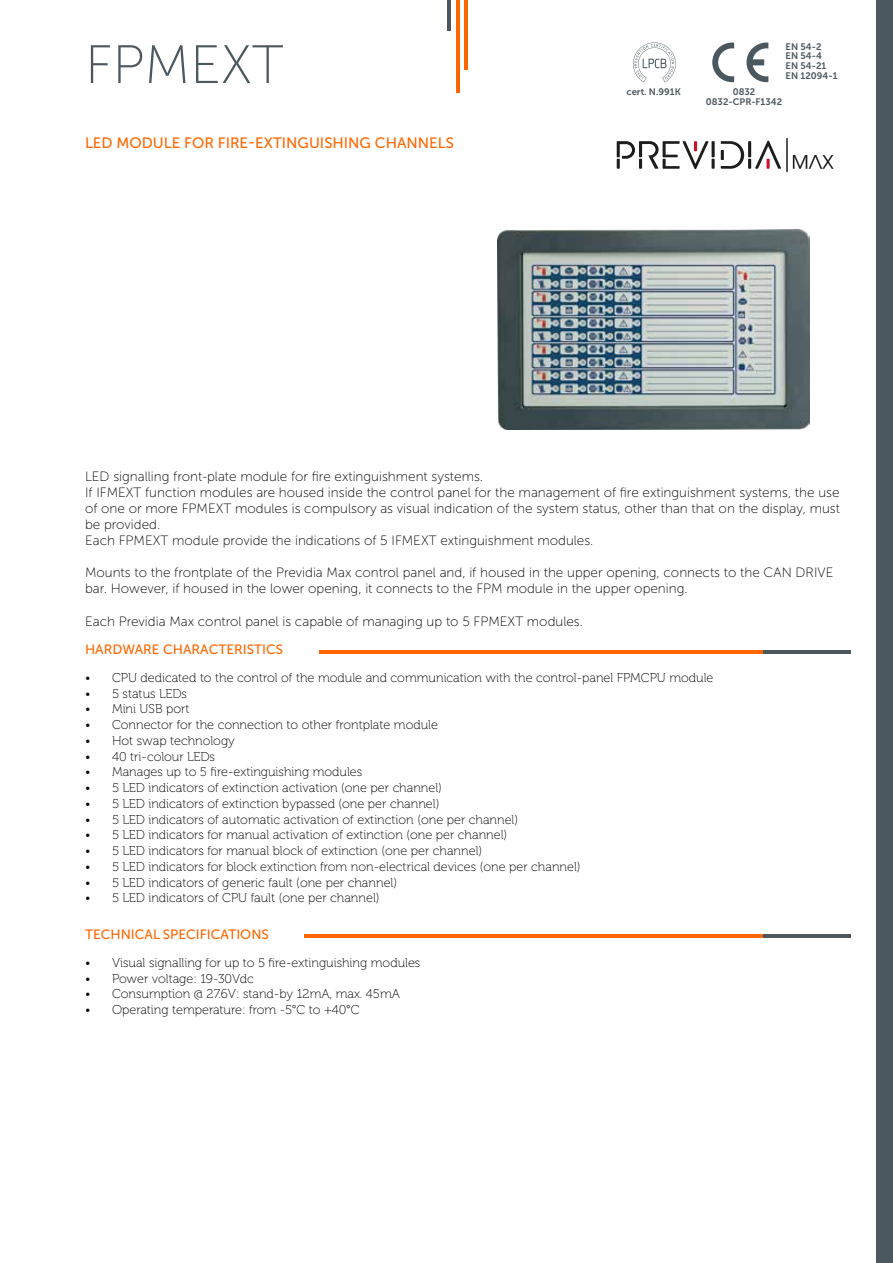
<style>
.page{position:relative;width:893px;height:1263px;background:#fff}
.page>*{position:absolute;margin:0;border:0;box-sizing:border-box;transform-origin:0 0}
.t1{font:54px "Museo Sans 100";color:#4b585f}
.t2{font:15px "Museo Sans 500";color:#f60}
.t3{font:13.5px/16px "Museo Sans 100";color:#000}
.t4{font:13.5px "Museo Sans 500";color:#f60}
.t5{font:12.75px "Museo 100";color:#000}
.t6{font:9.45px/9.8px "Museo Sans 700";color:#4b585f}
</style>
<div class="page">
<svg style="left:721px;top:141px;width:60px;height:28px"></svg>
<svg style="left:617px;top:141px;width:98px;height:28px"></svg>
<svg style="left:793px;top:155px;width:40px;height:14px"></svg>
<hr style="left:786px;top:138px;width:1px;height:34px;background:#1d1d1b">
<img style="left:498px;top:230px;width:312px;height:199px">
<svg style="left:712px;top:43px;width:22px;height:39px"></svg>
<svg style="left:746px;top:43px;width:22px;height:39px"></svg>
<svg style="left:633px;top:42px;width:43px;height:40px"></svg>
<div style="left:876px;top:0;width:17px;height:1263px;background:#4b585f"></div>
<hr style="left:465px;top:0;width:3px;height:69px;background:#f60">
<hr style="left:456px;top:0;width:3px;height:93px;background:#f60">
<hr style="left:448px;top:0;width:3px;height:31px;background:#4b585f">
<hr style="left:304px;top:935px;width:459px;height:3px;background:#f60">
<hr style="left:763px;top:935px;width:87px;height:3px;background:#4b585f">
<hr style="left:320px;top:650px;width:443px;height:3px;background:#f60">
<hr style="left:763px;top:650px;width:87px;height:3px;background:#4b585f">
<h1 class="t1" style="left:85px;top:36px;width:200px">FPMEXT</h1>
<p class="t2" style="left:85px;top:135px;width:370px">LED MODULE FOR FIRE-EXTINGUISHING CHANNELS</p>
<p class="t6" style="left:627px;top:87px;width:56px">cert. N.991K</p>
<p class="t6" style="left:786px;top:41px;width:53px">EN 54-2<br>EN 54-4<br>EN 54-21<br>EN 12094-1</p>
<p class="t6" style="left:706px;top:87px;width:78px;text-align:center">0832<br>0832-CPR-F1342</p>
<p class="t3" style="left:85px;top:468px;width:756px">LED signalling front-plate module for fire extinguishment systems.<br>If IFMEXT function modules are housed inside the control panel for the management of fire extinguishment systems, the use of one or more FPMEXT modules is compulsory as visual indication of the system status, other than that on the display, must be provided.<br>Each FPMEXT module provide the indications of 5 IFMEXT extinguishment modules.</p>
<p class="t3" style="left:85px;top:565px;width:750px">Mounts to the frontplate of the Previdia Max control panel and, if housed in the upper opening, connects to the CAN DRIVE bar. However, if housed in the lower opening, it connects to the FPM module in the upper opening.</p>
<p class="t3" style="left:85px;top:613px;width:499px">Each Previdia Max control panel is capable of managing up to 5 FPMEXT modules.</p>
<p class="t4" style="left:85px;top:642px;width:200px">HARDWARE CHARACTERISTICS</p>
<p class="t5" style="left:85px;top:671px;width:630px">• CPU dedicated to the control of the module and communication with the control-panel FPMCPU module</p>
<p class="t5" style="left:85px;top:686px;width:103px">• 5 status LEDs</p>
<p class="t5" style="left:85px;top:702px;width:106px">• Mini USB port</p>
<p class="t5" style="left:85px;top:718px;width:354px">• Connector for the connection to other frontplate module</p>
<p class="t5" style="left:85px;top:734px;width:151px">• Hot swap technology</p>
<p class="t5" style="left:85px;top:749px;width:131px">• 40 tri-colour LEDs</p>
<p class="t5" style="left:85px;top:765px;width:279px">• Manages up to 5 fire-extinguishing modules</p>
<p class="t5" style="left:85px;top:781px;width:358px">• 5 LED indicators of extinction activation (one per channel)</p>
<p class="t5" style="left:85px;top:797px;width:356px">• 5 LED indicators of extinction bypassed (one per channel)</p>
<p class="t5" style="left:85px;top:812px;width:435px">• 5 LED indicators of automatic activation of extinction (one per channel)</p>
<p class="t5" style="left:85px;top:828px;width:424px">• 5 LED indicators for manual activation of extinction (one per channel)</p>
<p class="t5" style="left:85px;top:844px;width:399px">• 5 LED indicators for manual block of extinction (one per channel)</p>
<p class="t5" style="left:85px;top:860px;width:497px">• 5 LED indicators for block extinction from non-electrical devices (one per channel)</p>
<p class="t5" style="left:85px;top:875px;width:314px">• 5 LED indicators of generic fault (one per channel)</p>
<p class="t5" style="left:85px;top:891px;width:296px">• 5 LED indicators of CPU fault (one per channel)</p>
<p class="t4" style="left:85px;top:927px;width:185px">TECHNICAL SPECIFICATIONS</p>
<p class="t5" style="left:85px;top:956px;width:337px">• Visual signalling for up to 5 fire-extinguishing modules</p>
<p class="t5" style="left:85px;top:971px;width:170px">• Power voltage: 19-30Vdc</p>
<p class="t5" style="left:85px;top:987px;width:317px">• Consumption @ 27.6V: stand-by 12mA, max. 45mA</p>
<p class="t5" style="left:85px;top:1003px;width:276px">• Operating temperature: from -5°C to +40°C</p>
</div>
